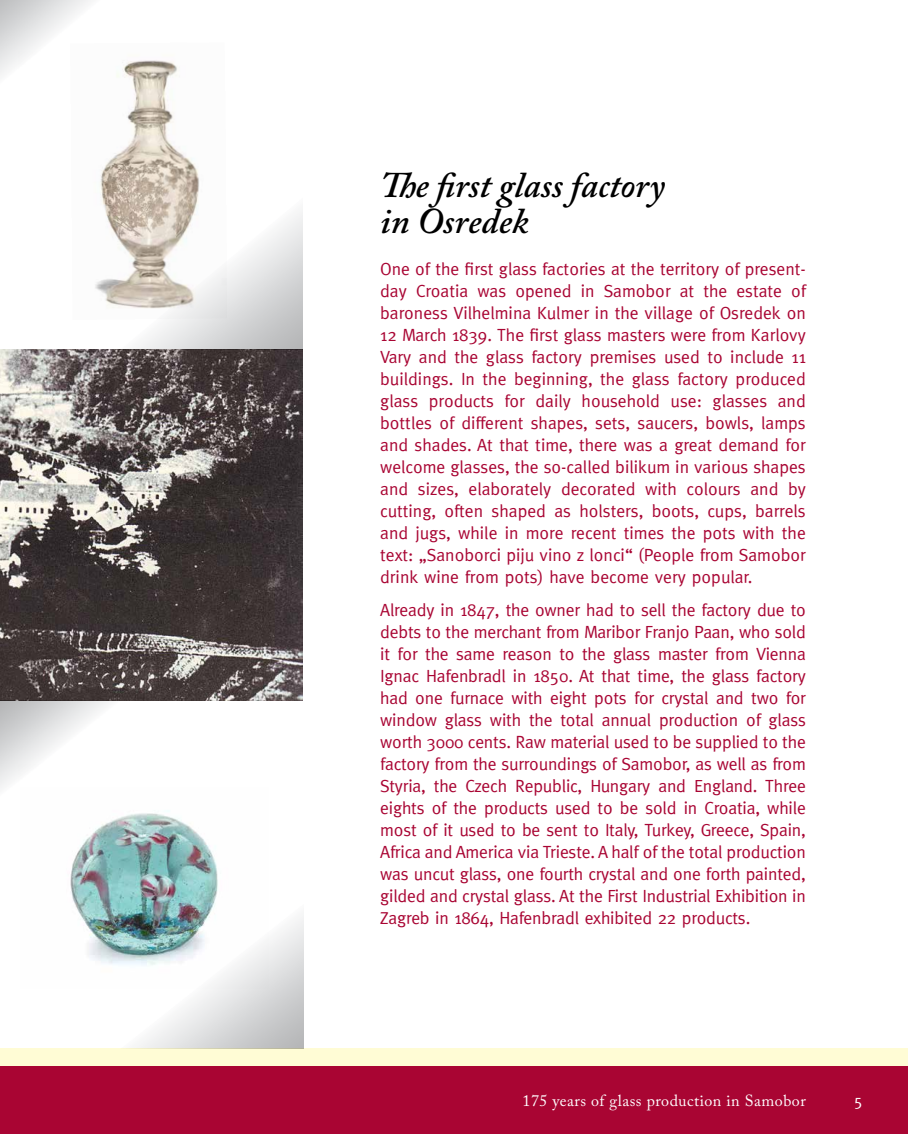
<style>
.page{position:relative;width:908px;height:1134px;background:#fff}
.page>*{position:absolute;margin:0;border:0;box-sizing:border-box;transform-origin:0 0}
.t1{font:italic 600 36px/36px "Adobe Caslon Pro";color:#000}
.t2{font:17.6px/22px "Meta Normal HR";letter-spacing:-.01em;color:#a90533;text-align:justify}
.t3{font:16px "Adobe Caslon Pro";letter-spacing:.03em;color:#fff}
.t4{font:16px "Meta Normal HR";color:#fff}
</style>
<div class="page">
<div style="left:0;top:1066px;width:907px;height:68px;background:#a90533"></div>
<div style="left:0;top:1049px;width:907px;height:17px;background:#fffcd5"></div>
<img style="left:0;top:350px;width:302px;height:351px">
<img style="left:19px;top:765px;width:284px;height:284px">
<img style="left:18px;top:51px;width:284px;height:299px">
<h1 class="t1" style="left:380px;top:166px;width:286px">The first glass factory in Osredek</h1>
<p class="t2" style="left:380px;top:257px;width:427px">One of the first glass factories at the territory of present&shy;day Croatia was opened in Samobor at the estate of baroness Vilhelmina Kulmer in the village of Osredek on 12 March 1839. The first glass masters were from Karlovy Vary and the glass factory premises used to include 11 buildings. In the beginning, the glass factory produced glass products for daily household use: glasses and bottles of different shapes, sets, saucers, bowls, lamps and shades. At that time, there was a great demand for welcome glasses, the so-called bilikum in various shapes and sizes, elaborately decorated with colours and by cutting, often shaped as holsters, boots, cups, barrels and jugs, while in more recent times the pots with the text: „Sanoborci piju vino z lonci“ (People from Samobor drink wine from pots) have become very popular.</p>
<p class="t2" style="left:380px;top:599px;width:427px">Already in 1847, the owner had to sell the factory due to debts to the merchant from Maribor Franjo Paan, who sold it for the same reason to the glass master from Vienna Ignac Hafenbradl in 1850. At that time, the glass factory had one furnace with eight pots for crystal and two for window glass with the total annual production of glass worth 3000 cents. Raw material used to be supplied to the factory from the surroundings of Samobor, as well as from Styria, the Czech Republic, Hungary and England. Three eights of the products used to be sold in Croatia, while most of it used to be sent to Italy, Turkey, Greece, Spain, Africa and America via Trieste. A half of the total production was uncut glass, one fourth crystal and one forth painted, gilded and crystal glass. At the First Industrial Exhibition in Zagreb in 1864, Hafenbradl exhibited 22 products.</p>
<p class="t3" style="left:522px;top:1091px;width:284px">175 years of glass production in Samobor</p>
<p class="t4" style="left:853px;top:1091px;width:10px">5</p>
</div>
